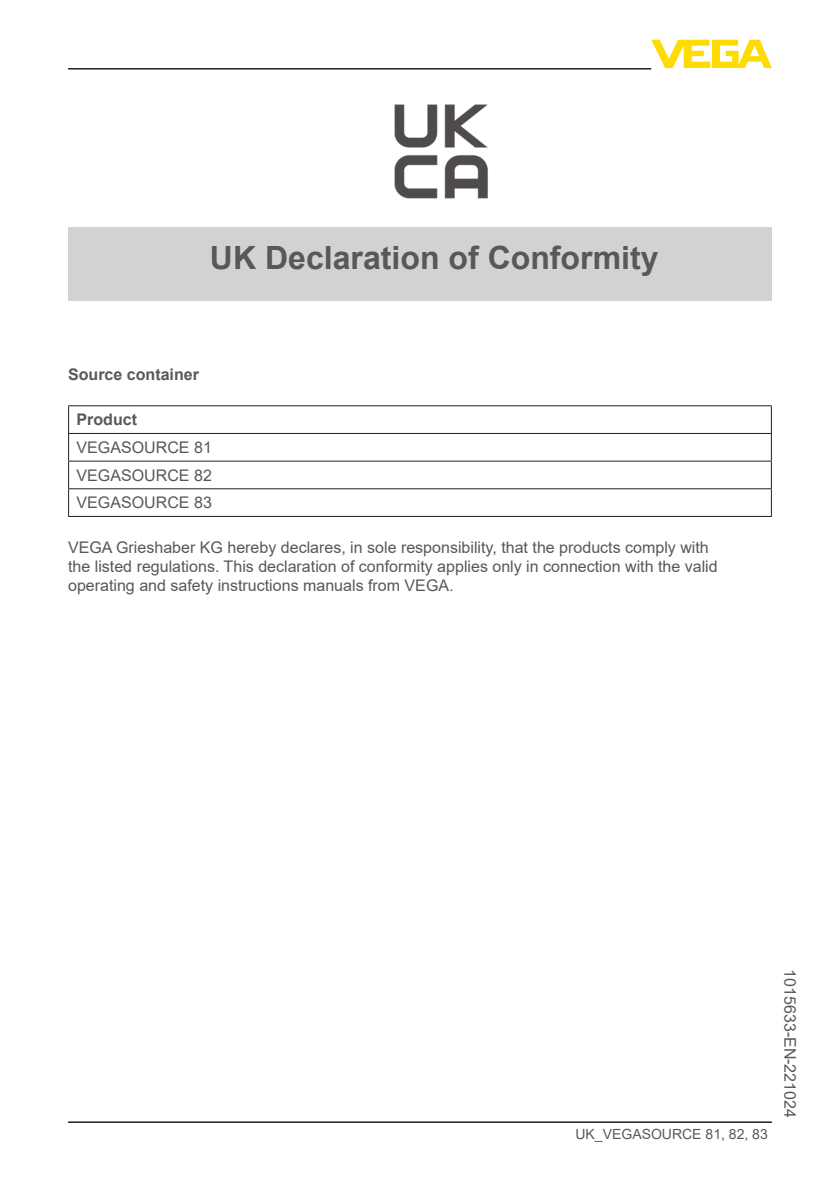
<style>
.page{position:relative;width:840px;height:1191px;background:#fff}
.page>*{position:absolute;margin:0;border:0;box-sizing:border-box;transform-origin:0 0}
.t1{font:700 32px "Arial";color:#57585a}
.t2{font:16px/27.6px "Arial";color:#57585a;text-align:justify}
.t3{font:700 16px "Arial";color:#57585a}
.t4{font:14px "Arial";color:#57585a}
</style>
<div class="page">
<div style="left:68px;top:227px;width:703px;height:73px;background:#d1d2d4"></div>
<img style="left:394px;top:104px;width:94px;height:95px">
<hr style="left:68px;top:405px;width:703px;height:1px;background:#231f20">
<hr style="left:68px;top:433px;width:703px;height:1px;background:#231f20">
<hr style="left:68px;top:460px;width:703px;height:1px;background:#231f20">
<hr style="left:68px;top:488px;width:703px;height:1px;background:#231f20">
<svg style="left:68px;top:406px;width:1px;height:110px"></svg>
<svg style="left:770px;top:406px;width:1px;height:110px"></svg>
<hr style="left:68px;top:516px;width:703px;height:1px;background:#231f20">
<hr style="left:68px;top:1121px;width:703px;height:2px;background:#231f20">
<svg style="left:651px;top:40px;width:120px;height:28px"></svg>
<hr style="left:68px;top:68px;width:583px;height:2px;background:#231f20">
<h1 class="t1" style="left:210px;top:235px;width:450px">UK Declaration of Conformity</h1>
<p class="t3" style="left:68px;top:363px;width:132px">Source container</p>
<p class="t3" style="left:77px;top:408px;width:62px">Product</p>
<p class="t2" style="left:77px;top:433px;width:137px">VEGASOURCE 81<br>VEGASOURCE 82<br>VEGASOURCE 83</p>
<p class="t2" style="left:68px;top:538px;width:650px;line-height:19.2px;text-align:left">VEGA Grieshaber KG hereby declares, in sole responsibility, that the products comply with the listed regulations. This declaration of conformity applies only in connection with the valid operating and safety instructions manuals from VEGA.</p>
<p class="t4" style="left:575px;top:1124px;width:194px">UK_VEGASOURCE 81, 82, 83</p>
<p class="t2" style="left:803px;top:969px;width:150px;rotate:90deg">1015633-EN-221024</p>
</div>
